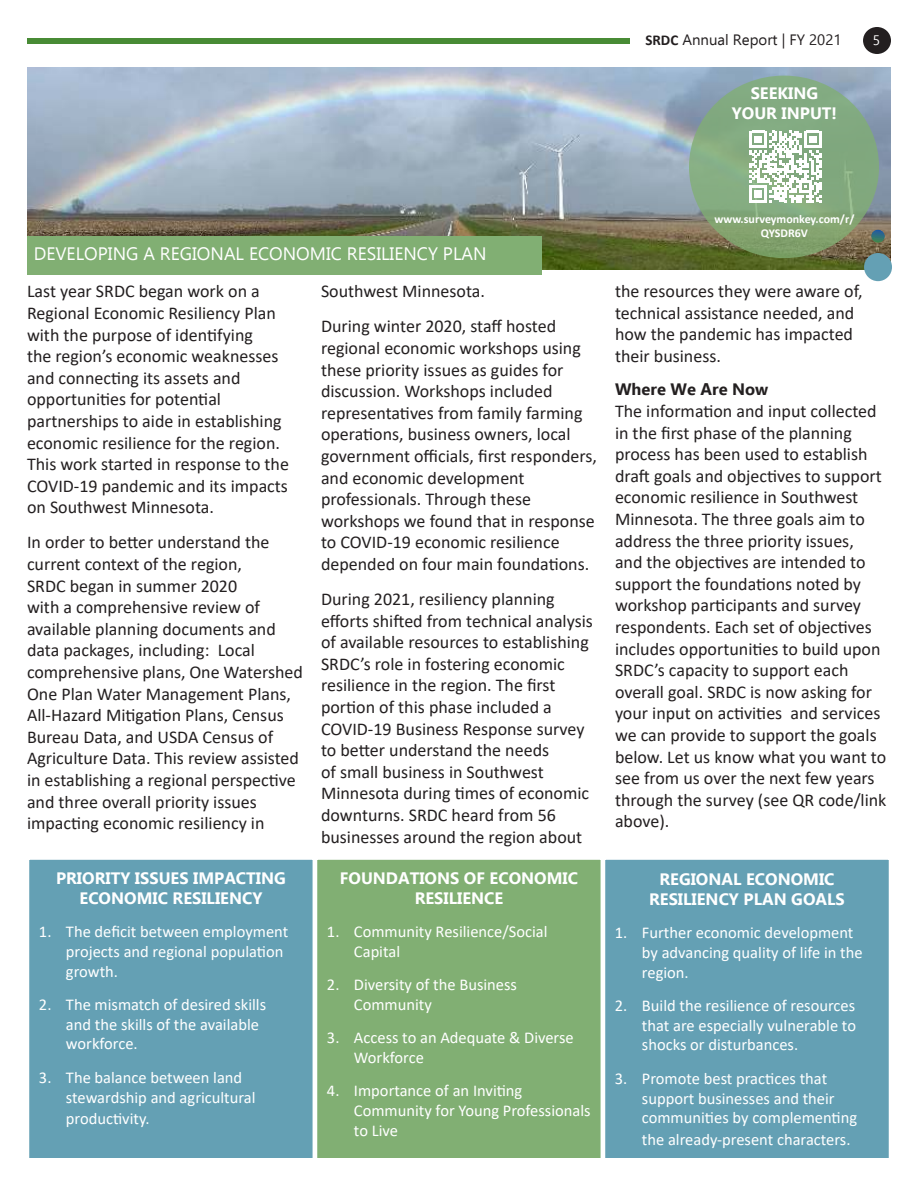
<style>
.page{position:relative;width:918px;height:1188px;background:#fff}
.page>*{position:absolute;margin:0;border:0;box-sizing:border-box;transform-origin:0 0}
.t1{font:18px/21.6px "Calibri";color:#231f20}
.t2{font:18px "Ebrima";color:#fff}
.t3{font:16.5px/19.8px "Calibri";color:#fff}
.t4{font:700 16.5px/19.8px "Ebrima";color:#fff;text-align:center}
.t5{font:700 16.5px "Ebrima";color:#231f20}
.t6{font:15px "Ebrima";color:#231f20}
.t7{font:13.5px "Ebrima";color:#fff}
.t8{font:700 12px/14.4px "Calibri";color:#fff;text-align:center}
.s1{font-family:"Calibri";font-weight:700}
</style>
<div class="page">
<img style="left:27px;top:68px;width:864px;height:201px">
<div style="left:27px;top:236px;width:515px;height:39px;background:#81af73"></div>
<div style="left:27px;top:858px;width:288px;height:302px;background:#64a0b4"></div>
<div style="left:25px;top:855px;width:292px;height:307px;border:5px solid #fff"></div>
<div style="left:315px;top:858px;width:288px;height:302px;background:#81af73"></div>
<div style="left:313px;top:855px;width:292px;height:307px;border:5px solid #fff"></div>
<div style="left:603px;top:858px;width:288px;height:302px;background:#64a0b4"></div>
<div style="left:601px;top:855px;width:292px;height:307px;border:5px solid #fff"></div>
<div style="left:864px;top:253px;width:28px;height:28px;background:#64a0b4;border-radius:50%"></div>
<svg style="left:871px;top:230px;width:14px;height:13px"></svg>
<svg style="left:689px;top:76px;width:190px;height:182px;background:#83a97d"></svg>
<svg style="left:750px;top:131px;width:71px;height:71px"></svg>
<div style="left:863px;top:27px;width:28px;height:27px;background:#231f20;border-radius:50%"></div>
<div style="left:27px;top:38px;width:603px;height:5px;background:#488b35"></div>
<p class="t6" style="left:645px;top:34px;width:198px"><span class="s1">SRDC</span> Annual Report | FY 2021</p>
<p class="t7" style="left:873px;top:35px;width:9px">5</p>
<p class="t4" style="left:732px;top:85px;width:107px">SEEKING<br>YOUR INPUT!</p>
<p class="t2" style="left:34px;top:247px;width:454px">DEVELOPING A REGIONAL ECONOMIC RESILIENCY PLAN</p>
<p class="t1" style="left:27px;top:281px;width:264px">Last year SRDC began work on a<br>Regional Economic Resiliency Plan with the purpose of identifying<br>the region’s economic weaknesses and connecting its assets and opportunities for potential partnerships to aide in establishing economic resilience for the region.<br>This work started in response to the<br>COVID-19 pandemic and its impacts on Southwest Minnesota.</p>
<p class="t1" style="left:27px;top:531px;width:277px">In order to better understand the current context of the region,<br>SRDC began in summer 2020<br>with a comprehensive review of available planning documents and data packages, including: Local comprehensive plans, One Watershed One Plan Water Management Plans, All-Hazard Mitigation Plans, Census Bureau Data, and USDA Census of Agriculture Data. This review assisted in establishing a regional perspective and three overall priority issues impacting economic resiliency in</p>
<p class="t1" style="left:321px;top:273px;width:237px;line-height:35.1px">Southwest Minnesota.<br>During winter 2020, staff hosted</p>
<p class="t1" style="left:321px;top:338px;width:277px">regional economic workshops using these priority issues as guides for discussion. Workshops included representatives from family farming operations, business owners, local government officials, first responders, and economic development professionals. Through these workshops we found that in response to COVID-19 economic resilience depended on four main foundations.</p>
<p class="t1" style="left:321px;top:589px;width:273px">During 2021, resiliency planning efforts shifted from technical analysis of available resources to establishing SRDC’s role in fostering economic resilience in the region. The first portion of this phase included a COVID-19 Business Response survey to better understand the needs<br>of small business in Southwest Minnesota during times of economic downturns. SRDC heard from 56 businesses around the region about</p>
<p class="t4" style="left:56px;top:870px;width:231px">PRIORITY ISSUES IMPACTING<br>ECONOMIC RESILIENCY</p>
<p class="t3" style="left:66px;top:921px;width:224px;text-indent:-27px">1. The deficit between employment projects and regional population growth.</p>
<p class="t3" style="left:66px;top:994px;width:202px;text-indent:-27px">2. The mismatch of desired skills and the skills of the available workforce.</p>
<p class="t3" style="left:66px;top:1067px;width:191px;text-indent:-27px">3. The balance between land stewardship and agricultural</p>
<p class="t3" style="left:66px;top:1108px;width:85px">productivity.</p>
<p class="t4" style="left:340px;top:870px;width:240px">FOUNDATIONS OF ECONOMIC<br>RESILIENCE</p>
<p class="t3" style="left:354px;top:921px;width:195px;text-indent:-27px">1. Community Resilience/Social<br>Capital</p>
<p class="t3" style="left:354px;top:974px;width:165px;text-indent:-27px">2. Diversity of the Business<br>Community</p>
<p class="t3" style="left:354px;top:1027px;width:221px;text-indent:-27px">3. Access to an Adequate &amp; Diverse<br>Workforce</p>
<p class="t3" style="left:354px;top:1081px;width:238px;text-indent:-27px">4. Importance of an Inviting<br>Community for Young Professionals to Live</p>
<p class="t8" style="left:714px;top:212px;width:142px">www.surveymonkey.com/r/<br>QYSDR6V</p>
<p class="t1" style="left:615px;top:281px;width:249px">the resources they were aware of, technical assistance needed, and how the pandemic has impacted their business.</p>
<p class="t5" style="left:615px;top:383px;width:155px">Where We Are Now</p>
<p class="t1" style="left:615px;top:400px;width:273px">The information and input collected in the first phase of the planning process has been used to establish draft goals and objectives to support economic resilience in Southwest Minnesota. The three goals aim to address the three priority issues,<br>and the objectives are intended to support the foundations noted by workshop participants and survey respondents. Each set of objectives includes opportunities to build upon SRDC’s capacity to support each overall goal. SRDC is now asking for your input on activities and services we can provide to support the goals below. Let us know what you want to see from us over the next few years through the survey (see QR code/link above).</p>
<p class="t4" style="left:649px;top:871px;width:197px">REGIONAL ECONOMIC<br>RESILIENCY PLAN GOALS</p>
<p class="t3" style="left:642px;top:922px;width:222px;text-indent:-27px">1. Further economic development by advancing quality of life in the region.</p>
<p class="t3" style="left:642px;top:995px;width:216px;text-align:justify;text-indent:-27px">2. Build the resilience of resources that are especially vulnerable to shocks or disturbances.</p>
<p class="t3" style="left:642px;top:1068px;width:217px;text-indent:-27px">3. Promote best practices that support businesses and their communities by complementing</p>
<p class="t3" style="left:642px;top:1129px;width:210px">the already-present characters.</p>
</div>
